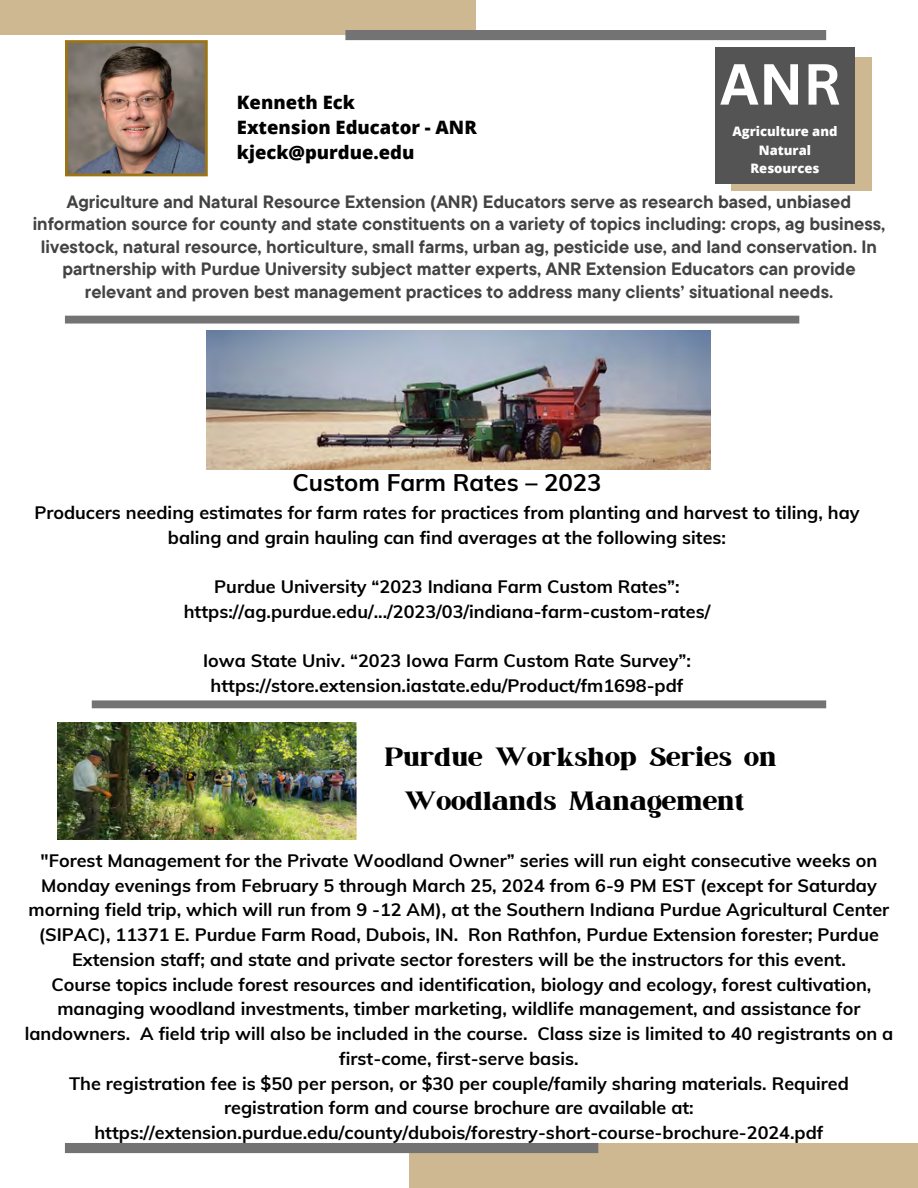
<style>
.page{position:relative;width:918px;height:1188px;background:#fff}
.page>*{position:absolute;margin:0;border:0;box-sizing:border-box;transform-origin:0 0}
.t1{font:700 56.55px "Canva Sans";color:#fff}
.t2{font:31.5px/43.8px "March";color:#000;text-align:center}
.t3{font:700 24px "Muli";color:#000}
.t4{font:800 18.45px "Open Sans";color:#000}
.t5{font:700 18px/24.8px "Muli";color:#000;text-align:center}
.t6{font:700 17.85px/22.5px "TT Commons Pro";color:#434343;text-align:center}
.t7{font:800 13.05px/18.3px "Open Sans";color:#fff;text-align:center}
</style>
<div class="page">
<div style="left:0;top:0;width:476px;height:35px;background:#ceb891"></div>
<div style="left:345px;top:30px;width:481px;height:10px;background:#737373"></div>
<img style="left:65px;top:40px;width:143px;height:136px">
<div style="left:409px;top:1143px;width:509px;height:45px;background:#ceb891"></div>
<div style="left:65px;top:1143px;width:533px;height:10px;background:#737373"></div>
<div style="left:65px;top:316px;width:734px;height:8px;background:#737373"></div>
<div style="left:731px;top:58px;width:140px;height:133px;background:#ceb891"></div>
<div style="left:715px;top:47px;width:140px;height:136px;background:#545454"></div>
<img style="left:207px;top:330px;width:504px;height:140px">
<div style="left:92px;top:700px;width:734px;height:8px;background:#737373"></div>
<img style="left:57px;top:723px;width:300px;height:117px">
<p class="t1" style="left:720px;top:44px;width:123px">ANR</p>
<p class="t7" style="left:732px;top:122px;width:107px">Agriculture and<br>Natural<br>Resources</p>
<p class="t4" style="left:237px;top:89px;width:119px">Kenneth Eck</p>
<p class="t4" style="left:237px;top:114px;width:241px">Extension Educator - ANR</p>
<p class="t4" style="left:237px;top:139px;width:179px">kjeck@purdue.edu</p>
<p class="t6" style="left:33px;top:190px;width:854px">Agriculture and Natural Resource Extension (ANR) Educators serve as research based, unbiased information source for county and state constituents on a variety of topics including: crops, ag business, livestock, natural resource, horticulture, small farms, urban ag, pesticide use, and land conservation. In partnership with Purdue University subject matter experts, ANR Extension Educators can provide relevant and proven best management practices to address many clients’ situational needs.</p>
<p class="t3" style="left:292px;top:467px;width:311px">Custom Farm Rates – 2023</p>
<p class="t5" style="left:34px;top:500px;width:827px">Producers needing estimates for farm rates for practices from planting and harvest to tiling, hay baling and grain hauling can find averages at the following sites:</p>
<p class="t5" style="left:214px;top:574px;width:467px">Purdue University “2023 Indiana Farm Custom Rates”:</p>
<p class="t5" style="left:184px;top:599px;width:528px">https://ag.purdue.edu/.../2023/03/indiana-farm-custom-rates/</p>
<p class="t5" style="left:203px;top:648px;width:489px">Iowa State Univ. “2023 Iowa Farm Custom Rate Survey”:</p>
<p class="t5" style="left:211px;top:673px;width:474px">https://store.extension.iastate.edu/Product/fm1698-pdf</p>
<p class="t2" style="left:385px;top:736px;width:393px">Purdue Workshop Series on<br>Woodlands Management</p>
<p class="t5" style="left:29px;top:848px;width:862px">"Forest Management for the Private Woodland Owner” series will run eight consecutive weeks on Monday evenings from February 5 through March 25, 2024 from 6-9 PM EST (except for Saturday morning field trip, which will run from 9 -12 AM), at the Southern Indiana Purdue Agricultural Center (SIPAC), 11371 E. Purdue Farm Road, Dubois, IN. Ron Rathfon, Purdue Extension forester; Purdue Extension staff; and state and private sector foresters will be the instructors for this event.</p>
<p class="t5" style="left:25px;top:971px;width:870px">Course topics include forest resources and identification, biology and ecology, forest cultivation, managing woodland investments, timber marketing, wildlife management, and assistance for landowners. A field trip will also be included in the course. Class size is limited to 40 registrants on a first-come, first-serve basis.</p>
<p class="t5" style="left:69px;top:1070px;width:781px">The registration fee is $50 per person, or $30 per couple/family sharing materials. Required registration form and course brochure are available at:</p>
<p class="t5" style="left:94px;top:1120px;width:731px">https://extension.purdue.edu/county/dubois/forestry-short-course-brochure-2024.pdf</p>
</div>
